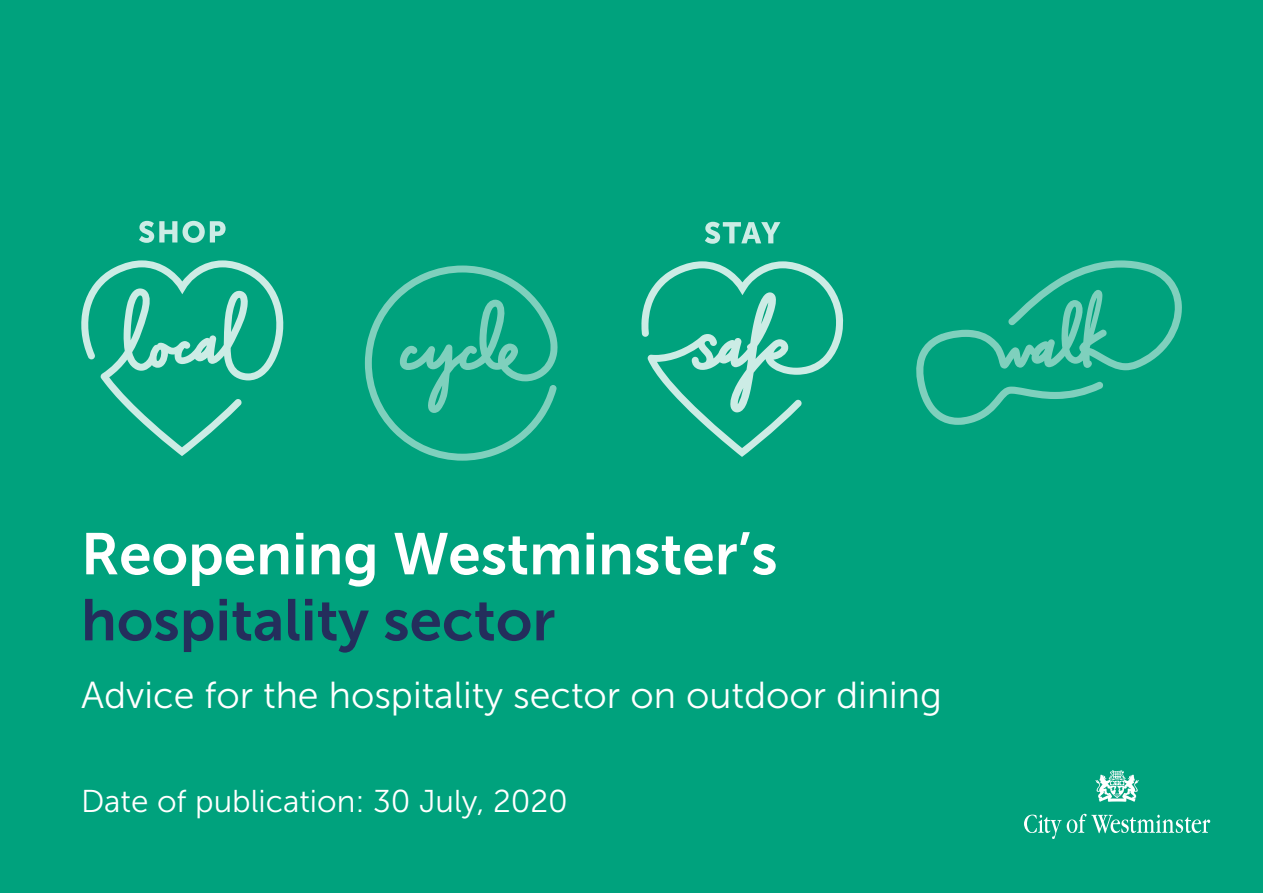
<style>
.page{position:relative;width:1263px;height:893px;background:#00a27d}
.page>*{position:absolute;margin:0;border:0;box-sizing:border-box;transform-origin:0 0}
.t1{font:58.5px "Museo Sans 700";color:#fff}
.t2{font:58.5px "Museo Sans 700";color:#242e5c}
.t3{font:37.5px "Museo Sans 300";color:#fff}
.t4{font:31.5px "Museo Sans 300";color:#fff}
</style>
<div class="page">
<svg style="left:1024px;top:814px;width:186px;height:25px"></svg>
<svg style="left:1095px;top:770px;width:44px;height:32px"></svg>
<svg style="left:139px;top:221px;width:87px;height:22px"></svg>
<svg style="left:81px;top:260px;width:203px;height:196px"></svg>
<svg style="left:705px;top:222px;width:75px;height:22px"></svg>
<svg style="left:641px;top:261px;width:202px;height:196px"></svg>
<svg style="left:365px;top:266px;width:193px;height:195px"></svg>
<svg style="left:916px;top:260px;width:266px;height:165px"></svg>
<h1 class="t1" style="left:81px;top:522px;width:698px">Reopening Westminster’s</h1>
<h1 class="t2" style="left:81px;top:588px;width:476px">hospitality sector</h1>
<p class="t3" style="left:81px;top:675px;width:862px">Advice for the hospitality sector on outdoor dining</p>
<p class="t4" style="left:81px;top:784px;width:488px">Date of publication: 30 July, 2020</p>
</div>
